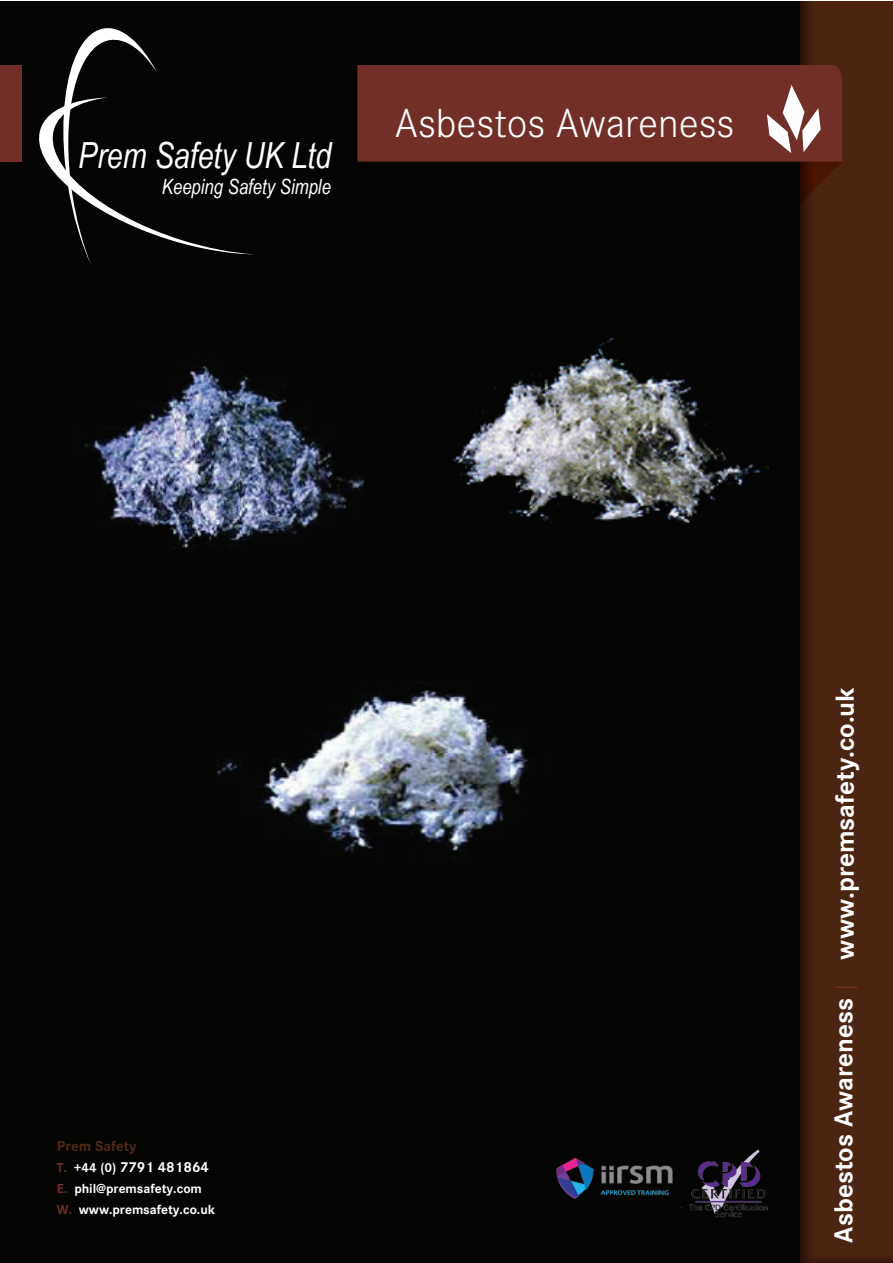
<style>
.page{position:relative;width:893px;height:1263px;background:#fff}
.page>*{position:absolute;margin:0;border:0;box-sizing:border-box;transform-origin:0 0}
.t1{font:300 42px "Corporate S";color:#fff}
.t2{font:italic 36px "Arial Narrow";color:#fff}
.t3{font:700 27px "Corporate S";color:#fff}
.t4{font:italic 21px "Arial Narrow";color:#fff}
.t5{font:700 15px/21px "Corporate S";color:#522814}
.t6{font:700 13.5px/21px "Corporate S";color:#fff}
.s1{font-size:13.5px;color:#722f27}
.s2{font-size:13.5px;color:#fff}
.s3{color:#fff}
.s4{color:#722f27}
.s5{font-weight:300;color:#722f27}
</style>
<div class="page">
<div style="left:798px;top:1px;width:95px;height:1262px;background:#522814"></div>
<div style="left:0;top:1px;width:800px;height:1262px;background:#040503"></div>
<svg style="left:800px;top:162px;width:41px;height:42px"></svg>
<div style="left:357px;top:65px;width:485px;height:97px;background:#722f27"></div>
<div style="left:0;top:65px;width:21px;height:97px;background:#722f27"></div>
<svg style="left:767px;top:85px;width:54px;height:68px;background:#a77e79"></svg>
<img style="left:84px;top:365px;width:279px;height:184px">
<img style="left:452px;top:338px;width:316px;height:186px">
<img style="left:216px;top:681px;width:313px;height:177px">
<img style="left:689px;top:1149px;width:79px;height:69px">
<img style="left:556px;top:1158px;width:117px;height:41px">
<svg style="left:39px;top:28px;width:215px;height:236px"></svg>
<h2 class="t2" style="left:78px;top:131px;width:255px">Prem Safety UK Ltd</h2>
<h3 class="t4" style="left:162px;top:171px;width:171px">Keeping Safety Simple</h3>
<h1 class="t1" style="left:395px;top:96px;width:341px">Asbestos Awareness</h1>
<p class="t5" style="left:57px;top:1134px;width:154px">Prem Safety<br><span class="s1">T.</span> <span class="s2">+44 (0)</span> <span class="s3">7791 481864</span></p>
<p class="t6" style="left:57px;top:1177px;width:160px"><span class="s4">E.</span> phil@premsafety.com<br><span class="s4">W.</span> www.premsafety.co.uk</p>
<h3 class="t3" style="left:826px;top:1242px;width:557px;rotate:-90deg">Asbestos Awareness <span class="s5">|</span> www.premsafety.co.uk</h3>
</div>
